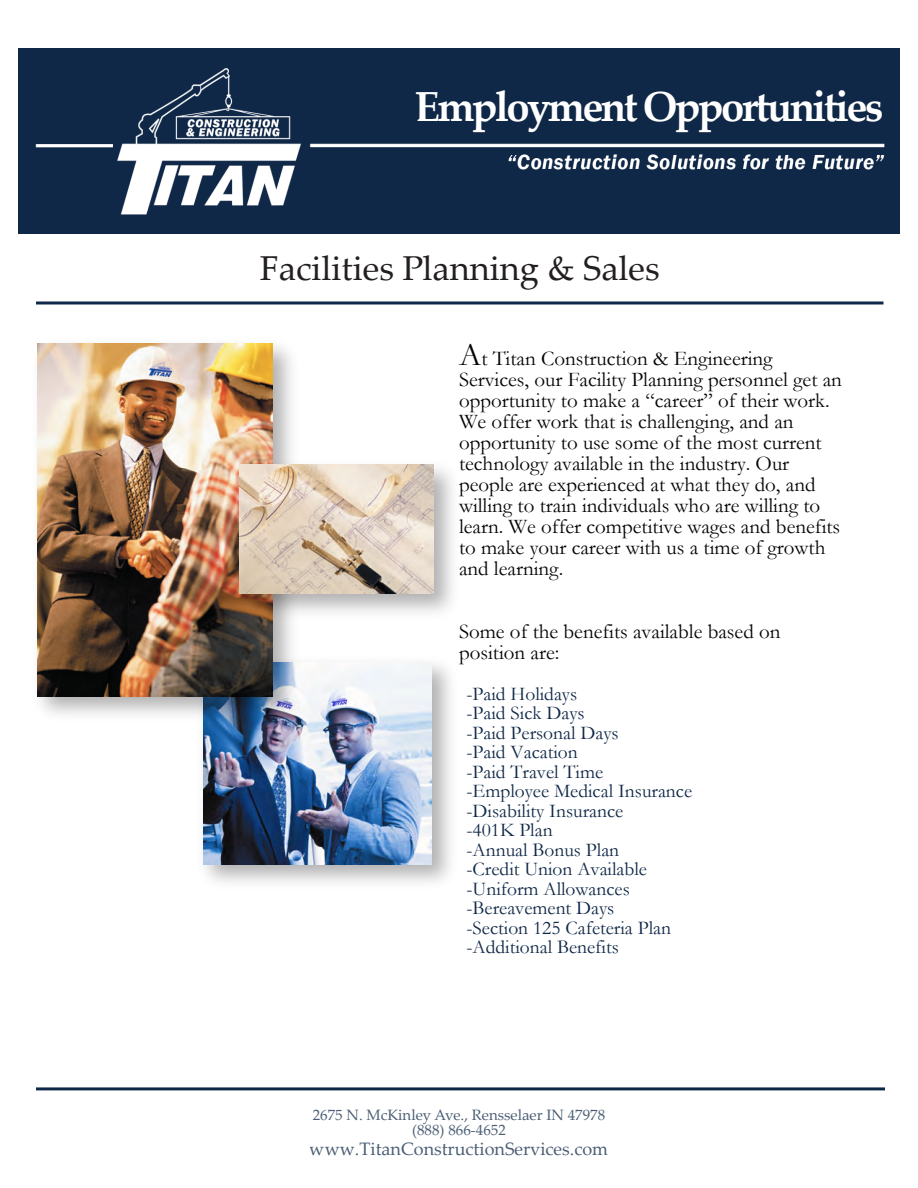
<style>
.page{position:relative;width:918px;height:1188px;background:#fff}
.page>*{position:absolute;margin:0;border:0;box-sizing:border-box;transform-origin:0 0}
.t1{font:700 42px "Palatino Linotype";letter-spacing:-.065em;color:#fff}
.t2{font:34.5px "Palatino Linotype";color:#231f20}
.t3{font:21px/21px "Garamond";color:#040503}
.t4{font:19.5px/19.5px "Garamond";color:#102847}
.t5{font:18px "Palatino Linotype";color:#102847}
.t6{font:15px/15px "Palatino Linotype";color:#102847;text-align:center}
.s1{font-size:33px}
</style>
<div class="page">
<hr style="left:36px;top:1087px;width:849px;height:3px;background:#102847">
<img style="left:18px;top:48px;width:882px;height:186px">
<hr style="left:36px;top:302px;width:848px;height:2px;background:#102847">
<img style="left:203px;top:662px;width:229px;height:203px">
<img style="left:37px;top:343px;width:269px;height:386px">
<img style="left:37px;top:344px;width:235px;height:352px">
<img style="left:228px;top:453px;width:225px;height:174px">
<img style="left:240px;top:465px;width:193px;height:129px">
<h1 class="t1" style="left:415px;top:76px;width:470px">Employment Opportunities</h1>
<h2 class="t2" style="left:260px;top:244px;width:402px">Facilities Planning &amp; Sales</h2>
<p class="t3" style="left:459px;top:348px;width:385px"><span class="s1">A</span>t Titan Construction &amp; Engineering Services, our Facility Planning personnel get an opportunity to make a “career” of their work.<br>We offer work that is challenging, and an opportunity to use some of the most current technology available in the industry. Our people are experienced at what they do, and willing to train individuals who are willing to learn. We offer competitive wages and benefits to make your career with us a time of growth and learning.</p>
<p class="t3" style="left:459px;top:621px;width:323px">Some of the benefits available based on position are:</p>
<p class="t4" style="left:467px;top:683px;width:227px">-Paid Holidays<br>-Paid Sick Days<br>-Paid Personal Days<br>-Paid Vacation<br>-Paid Travel Time<br>-Employee Medical Insurance -Disability Insurance<br>-401K Plan<br>-Annual Bonus Plan<br>-Credit Union Available -Uniform Allowances -Bereavement Days<br>-Section 125 Cafeteria Plan -Additional Benefits</p>
<p class="t6" style="left:313px;top:1107px;width:294px">2675 N. McKinley Ave., Rensselaer IN 47978 (888) 866-4652</p>
<p class="t5" style="left:310px;top:1136px;width:300px">www.TitanConstructionServices.com</p>
</div>
